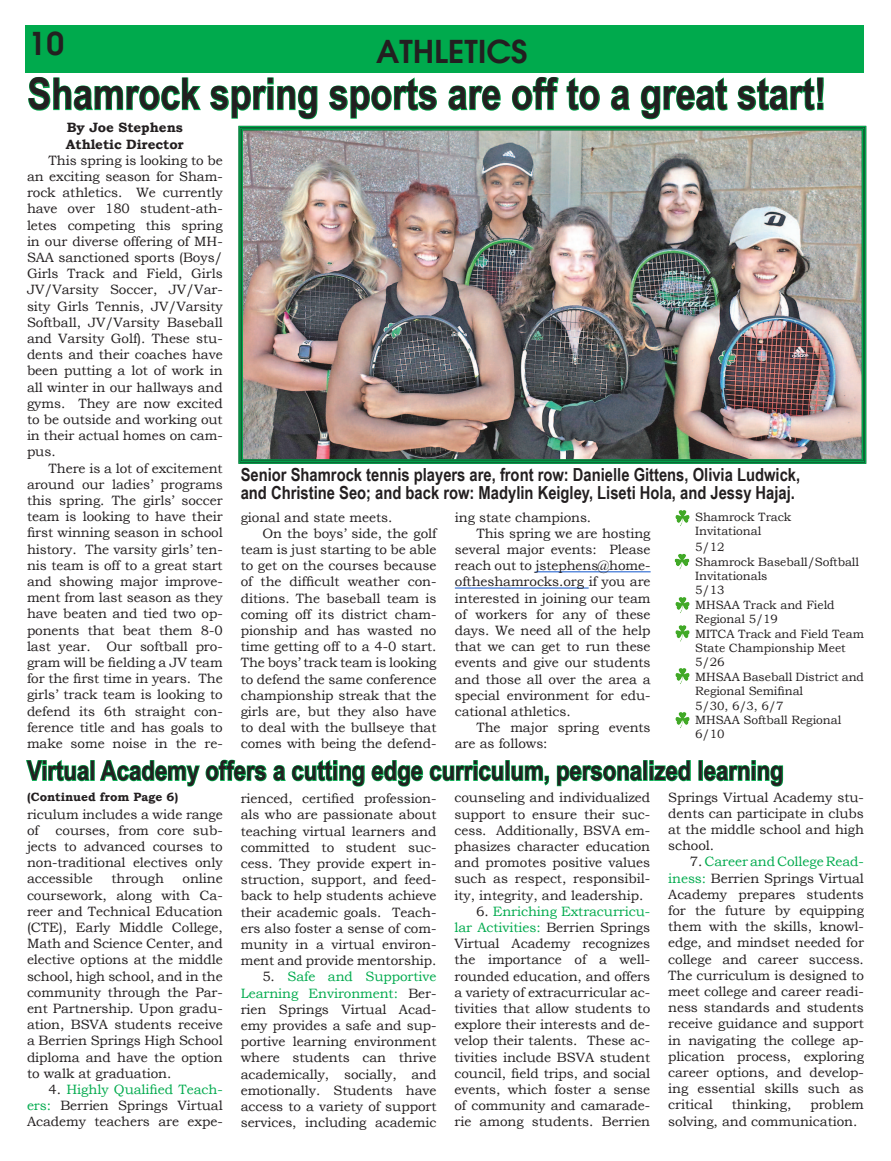
<style>
.page{position:relative;width:891px;height:1161px;background:#fff}
.page>*{position:absolute;margin:0;border:0;box-sizing:border-box;transform-origin:0 0}
.t1{font:700 43.5px "Arial Narrow";color:#231f20}
.t2{font:600 31.5px "Avant Garde";color:#231f20}
.t3{font:700 27px "Arial Narrow";color:#231f20}
.t4{font:700 18px/18px "Arial Narrow";color:#231f20}
.t5{font:13.5px/16.2px "Bookman Old Style";letter-spacing:-.005em;color:#231f20;text-align:justify}
.t6{font:700 13.5px/16.2px "Bookman Old Style";letter-spacing:-.005em;color:#231f20}
.t7{font:12px/14.4px "Bookman Old Style";letter-spacing:-.005em;color:#231f20}
.t8{font:700 12px "Bookman Old Style";color:#231f20}
.s1{color:#00aa4d}
</style>
<div class="page">
<div style="left:25px;top:25px;width:839px;height:48px;background:#00aa4d"></div>
<svg style="left:26px;top:760px;width:64px;height:22px"></svg>
<div style="left:90px;top:760px;width:5px;height:21px;border:2px solid #00aa4d"></div>
<svg style="left:100px;top:759px;width:404px;height:28px"></svg>
<div style="left:505px;top:760px;width:5px;height:21px;border:2px solid #00aa4d"></div>
<svg style="left:511px;top:765px;width:39px;height:21px"></svg>
<svg style="left:556px;top:760px;width:135px;height:27px"></svg>
<div style="left:698px;top:760px;width:5px;height:21px;border:2px solid #00aa4d"></div>
<svg style="left:703px;top:760px;width:81px;height:27px"></svg>
<img style="left:238px;top:125px;width:629px;height:339px">
<svg style="left:28px;top:77px;width:173px;height:34px"></svg>
<svg style="left:210px;top:77px;width:108px;height:43px"></svg>
<svg style="left:328px;top:77px;width:109px;height:42px"></svg>
<svg style="left:448px;top:85px;width:53px;height:26px"></svg>
<svg style="left:512px;top:76px;width:47px;height:35px"></svg>
<svg style="left:566px;top:77px;width:34px;height:34px"></svg>
<svg style="left:610px;top:85px;width:20px;height:26px"></svg>
<svg style="left:640px;top:77px;width:88px;height:43px"></svg>
<svg style="left:737px;top:77px;width:87px;height:34px"></svg>
<hr style="left:535px;top:571px;width:116px;height:1px;background:#15c">
<hr style="left:455px;top:588px;width:134px;height:1px;background:#15c">
<img style="left:675px;top:510px;width:15px;height:16px">
<img style="left:674px;top:553px;width:16px;height:17px">
<img style="left:675px;top:597px;width:15px;height:45px">
<img style="left:675px;top:668px;width:15px;height:16px">
<img style="left:675px;top:712px;width:15px;height:16px">
<h2 class="t2" style="left:29px;top:23px;width:37px">10</h2>
<h2 class="t2" style="left:376px;top:30px;width:153px">ATHLETICS</h2>
<h1 class="t1" style="left:28px;top:61px;width:800px">Shamrock spring sports are off to a great start!</h1>
<p class="t6" style="left:66px;top:120px;width:119px">By Joe Stephens<br>Athletic Director</p>
<p class="t5" style="left:27px;top:152px;width:197px;text-indent:22px">This spring is looking to be an exciting season for Sham&shy;rock athletics. We currently have over 180 student-ath&shy;letes competing this spring in our diverse offering of MH-SAA sanctioned sports (Boys/ Girls Track and Field, Girls JV/Varsity Soccer, JV/Var&shy;sity Girls Tennis, JV/Varsity Softball, JV/Varsity Baseball and Varsity Golf). These stu&shy;dents and their coaches have been putting a lot of work in all winter in our hallways and gyms. They are now excited to be outside and working out in their actual homes on cam&shy;pus.</p>
<p class="t5" style="left:27px;top:460px;width:197px;text-indent:22px">There is a lot of excitement around our ladies’ programs this spring. The girls’ soccer team is looking to have their first winning season in school history. The varsity girls’ ten&shy;nis team is off to a great start and showing major improve&shy;ment from last season as they have beaten and tied two op&shy;ponents that beat them 8-0 last year. Our softball pro&shy;gram will be fielding a JV team for the first time in years. The girls’ track team is looking to defend its 6th straight con&shy;ference title and has goals to make some noise in the re-</p>
<h3 class="t4" style="left:241px;top:464px;width:561px">Senior Shamrock tennis players are, front row: Danielle Gittens, Olivia Ludwick, and Christine Seo; and back row: Madylin Keigley, Liseti Hola, and Jessy Hajaj.</h3>
<p class="t5" style="left:241px;top:509px;width:153px">gional and state meets.</p>
<p class="t5" style="left:262px;top:525px;width:176px">On the boys’ side, the golf</p>
<p class="t5" style="left:241px;top:541px;width:197px">team is just starting to be able</p>
<p class="t5" style="left:241px;top:557px;width:197px">to get on the courses because</p>
<p class="t5" style="left:241px;top:574px;width:197px">of the difficult weather con-</p>
<p class="t5" style="left:241px;top:590px;width:197px">ditions. The baseball team is</p>
<p class="t5" style="left:241px;top:606px;width:197px">coming off its district cham-</p>
<p class="t5" style="left:241px;top:622px;width:197px">pionship and has wasted no</p>
<p class="t5" style="left:241px;top:638px;width:197px">time getting off to a 4-0 start.</p>
<p class="t5" style="left:241px;top:655px;width:197px">The boys’ track team is looking</p>
<p class="t5" style="left:241px;top:671px;width:197px">to defend the same conference</p>
<p class="t5" style="left:241px;top:687px;width:197px">championship streak that the</p>
<p class="t5" style="left:241px;top:703px;width:197px">girls are, but they also have</p>
<p class="t5" style="left:241px;top:719px;width:197px">to deal with the bullseye that</p>
<p class="t5" style="left:241px;top:736px;width:197px">comes with being the defend-</p>
<p class="t5" style="left:455px;top:509px;width:138px">ing state champions.</p>
<p class="t5" style="left:476px;top:525px;width:176px">This spring we are hosting</p>
<p class="t5" style="left:455px;top:541px;width:197px">several major events: Please</p>
<p class="t5" style="left:455px;top:557px;width:197px">reach out to jstephens@home-</p>
<p class="t5" style="left:455px;top:574px;width:197px">oftheshamrocks.org if you are</p>
<p class="t5" style="left:455px;top:590px;width:197px">interested in joining our team</p>
<p class="t5" style="left:455px;top:606px;width:197px">of workers for any of these</p>
<p class="t5" style="left:455px;top:622px;width:197px">days. We need all of the help</p>
<p class="t5" style="left:455px;top:638px;width:197px">that we can get to run these</p>
<p class="t5" style="left:455px;top:655px;width:197px">events and give our students</p>
<p class="t5" style="left:455px;top:671px;width:197px">and those all over the area a</p>
<p class="t5" style="left:455px;top:687px;width:197px">special environment for edu-</p>
<p class="t5" style="left:455px;top:703px;width:117px">cational athletics.</p>
<p class="t5" style="left:476px;top:719px;width:176px">The major spring events</p>
<p class="t5" style="left:455px;top:736px;width:94px">are as follows:</p>
<p class="t7" style="left:695px;top:509px;width:98px">Shamrock Track<br>Invitational</p>
<p class="t7" style="left:695px;top:540px;width:170px">5/12<br>Shamrock Baseball/Softball<br>Invitationals<br>5/13<br>MHSAA Track and Field<br>Regional 5/19<br>MITCA Track and Field Team<br>State Championship Meet<br>5/26<br>MHSAA Baseball District and<br>Regional Semifinal<br>5/30, 6/3, 6/7<br>MHSAA Softball Regional<br>6/10</p>
<h3 class="t3" style="left:27px;top:750px;width:758px">Virtual Academy offers a cutting edge curriculum, personalized learning</h3>
<p class="t8" style="left:27px;top:788px;width:153px">(Continued from Page 6)</p>
<p class="t5" style="left:27px;top:806px;width:197px">riculum includes a wide range of courses, from core sub&shy;jects to advanced courses to non-traditional electives only accessible</p>
<p class="t5" style="left:668px;top:789px;width:197px">Springs Virtual Academy stu&shy;dents can participate in clubs at the middle school and high school.</p>
<p class="t5" style="left:668px;top:854px;width:197px;text-indent:22px">7. <span class="s1">Career and College Read&shy;iness:</span> Berrien Springs Virtual Academy prepares students for the future by equipping them with the skills, knowl&shy;edge, and mindset needed for college and career success.<br>The curriculum is designed to meet college and career readi&shy;ness standards and students receive guidance and support in navigating the college ap&shy;plication process, exploring career options, and develop&shy;ing essential skills such as critical</p>
<p class="t5" style="left:454px;top:790px;width:197px">counseling and individualized support to ensure their suc&shy;cess. Additionally, BSVA em&shy;phasizes character education and promotes positive values such as respect, responsibil&shy;ity, integrity, and leadership.</p>
<p class="t5" style="left:454px;top:903px;width:197px;text-indent:22px">6. <span class="s1">Enriching Extracurricu&shy;lar Activities:</span> Berrien Springs Virtual Academy recognizes the importance of a well&shy;rounded education, and offers a variety of extracurricular ac&shy;tivities that allow students to explore their interests and de&shy;velop their talents. These ac&shy;tivities include BSVA student council, field trips, and social events, which foster a sense of community and camarade&shy;rie among students. Berrien</p>
<p class="t5" style="left:241px;top:791px;width:197px">rienced, certified profession&shy;als who are passionate about teaching virtual learners and committed to student suc&shy;cess. They provide expert in&shy;struction, support, and feed&shy;back to help students achieve their academic goals. Teach&shy;ers also foster a sense of com&shy;munity in a virtual environ&shy;ment and provide mentorship.</p>
<p class="t5" style="left:241px;top:969px;width:197px;text-indent:22px">5. <span class="s1">Safe and Supportive Learning Environment:</span> Ber&shy;rien Springs Virtual Acad&shy;emy provides a safe and sup&shy;portive learning environment where students can thrive academically, socially, and emotionally. Students have access to a variety of support services, including academic</p>
<p class="t5" style="left:27px;top:871px;width:197px;text-indent:156px">online coursework, along with Ca&shy;reer and Technical Education (CTE), Early Middle College, Math and Science Center, and elective options at the middle school, high school, and in the community through the Par&shy;ent Partnership. Upon gradu&shy;ation, BSVA students receive a Berrien Springs High School diploma and have the option to walk at graduation.</p>
<p class="t5" style="left:27px;top:1081px;width:197px;text-indent:22px">4. <span class="s1">Highly Qualified Teach&shy;ers:</span> Berrien Springs Virtual Academy teachers are expe-</p>
<p class="t5" style="left:111px;top:871px;width:54px">through</p>
<p class="t5" style="left:668px;top:1097px;width:197px;text-indent:142px">problem solving, and communication.</p>
<p class="t5" style="left:732px;top:1097px;width:61px">thinking,</p>
</div>
